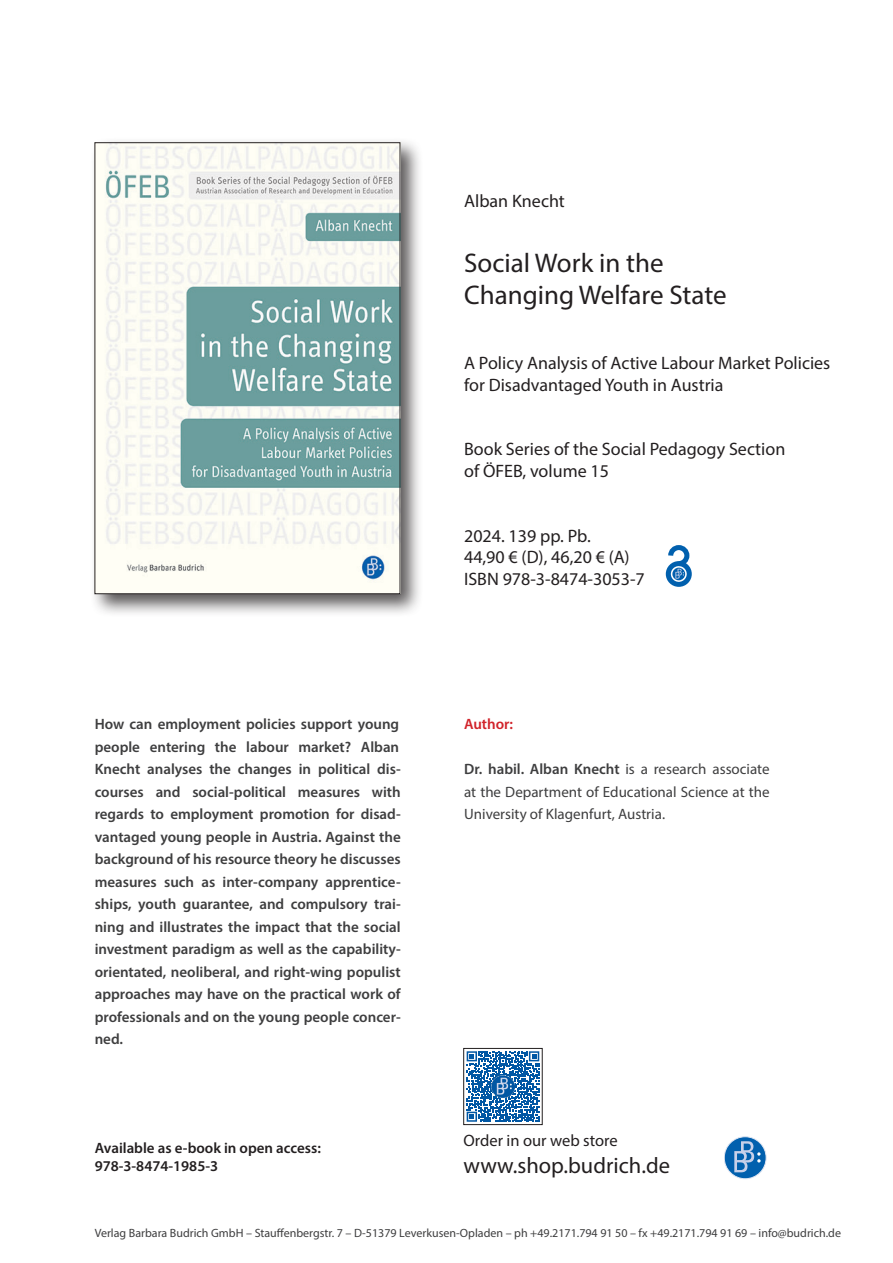
<style>
.page{position:relative;width:893px;height:1263px;background:#fff}
.page>*{position:absolute;margin:0;border:0;box-sizing:border-box;transform-origin:0 0}
.t1{font:27px "Myriad Pro";color:#231f20}
.t2{font:22.5px "Myriad Pro";color:#231f20}
.t3{font:18px "Myriad Pro";color:#231f20}
.t4{font:16.5px "Myriad Pro";color:#231f20}
.t5{font:600 15px/22.5px "Myriad Pro";color:#3e3e3f;text-align:justify}
.t6{font:15px/22.5px "Myriad Pro";color:#3e3e3f;text-align:justify}
.t7{font:600 15px "Myriad Pro";color:#231f20}
.t8{font:600 15px "Myriad Pro";color:#d1232a}
.t9{font:12px "Myriad Pro";color:#3e3e3f}
.s1{font-weight:600}
</style>
<div class="page">
<div style="left:89px;top:137px;width:334px;height:480px;background:#231f20;opacity:.75"></div>
<img style="left:97px;top:144px;width:301px;height:448px">
<div style="left:95px;top:142px;width:305px;height:452px;border:1px solid #231f20"></div>
<svg style="left:724px;top:1137px;width:42px;height:42px"></svg>
<div style="left:724px;top:1136px;width:42px;height:43px;border:1px solid #e0e6f3;border-radius:50%"></div>
<svg style="left:734px;top:1141px;width:27px;height:31px"></svg>
<svg style="left:466px;top:1051px;width:74px;height:71px"></svg>
<svg style="left:467px;top:1051px;width:72px;height:71px"></svg>
<img style="left:492px;top:1076px;width:22px;height:21px">
<div style="left:463px;top:1048px;width:79px;height:77px;border:1px solid #231f20"></div>
<div style="left:666px;top:561px;width:26px;height:26px;border:5px solid #0160ae;border-radius:50%"></div>
<svg style="left:666px;top:545px;width:26px;height:34px"></svg>
<p class="t3" style="left:464px;top:190px;width:102px">Alban Knecht</p>
<p class="t1" style="left:464px;top:246px;width:201px">Social Work in the</p>
<p class="t1" style="left:464px;top:278px;width:264px">Changing Welfare State</p>
<p class="t3" style="left:464px;top:352px;width:368px">A Policy Analysis of Active Labour Market Policies</p>
<p class="t3" style="left:464px;top:373px;width:261px">for Disadvantaged Youth in Austria</p>
<p class="t3" style="left:464px;top:438px;width:323px">Book Series of the Social Pedagogy Section</p>
<p class="t3" style="left:464px;top:460px;width:146px">of ÖFEB, volume 15</p>
<p class="t5" style="left:95px;top:712px;width:308px">How can employment policies support young people entering the labour market? Alban Knecht analyses the changes in political dis&shy;courses and social-political measures with regards to employment promotion for disad&shy;vantaged young people in Austria. Against the background of his resource theory he discusses measures such as inter-company apprentice&shy;ships, youth guarantee, and compulsory trai&shy;ning and illustrates the impact that the social investment paradigm as well as the capability&shy;orientated, neoliberal, and right-wing populist approaches may have on the practical work of professionals and on the young people concer&shy;ned.</p>
<p class="t7" style="left:95px;top:1138px;width:228px">Available as e-book in open access:</p>
<p class="t7" style="left:95px;top:1156px;width:125px">978-3-8474-1985-3</p>
<p class="t3" style="left:464px;top:525px;width:128px">2024. 139 pp. Pb.</p>
<p class="t3" style="left:464px;top:546px;width:167px">44,90 € (D), 46,20 € (A)</p>
<p class="t3" style="left:464px;top:568px;width:182px">ISBN 978-3-8474-3053-7</p>
<p class="t8" style="left:464px;top:714px;width:51px">Author:</p>
<p class="t6" style="left:464px;top:757px;width:307px"><span class="s1">Dr. habil. Alban Knecht</span> is a research associate at the Department of Educational Science at the University of Klagenfurt, Austria.</p>
<p class="t4" style="left:463px;top:1130px;width:156px">Order in our web store</p>
<p class="t2" style="left:463px;top:1151px;width:208px">www.shop.budrich.de</p>
<p class="t9" style="left:95px;top:1225px;width:748px">Verlag Barbara Budrich GmbH – Stauffenbergstr. 7 – D-51379 Leverkusen-Opladen – ph +49.2171.794 91 50 – fx +49.2171.794 91 69 – info@budrich.de</p>
</div>
